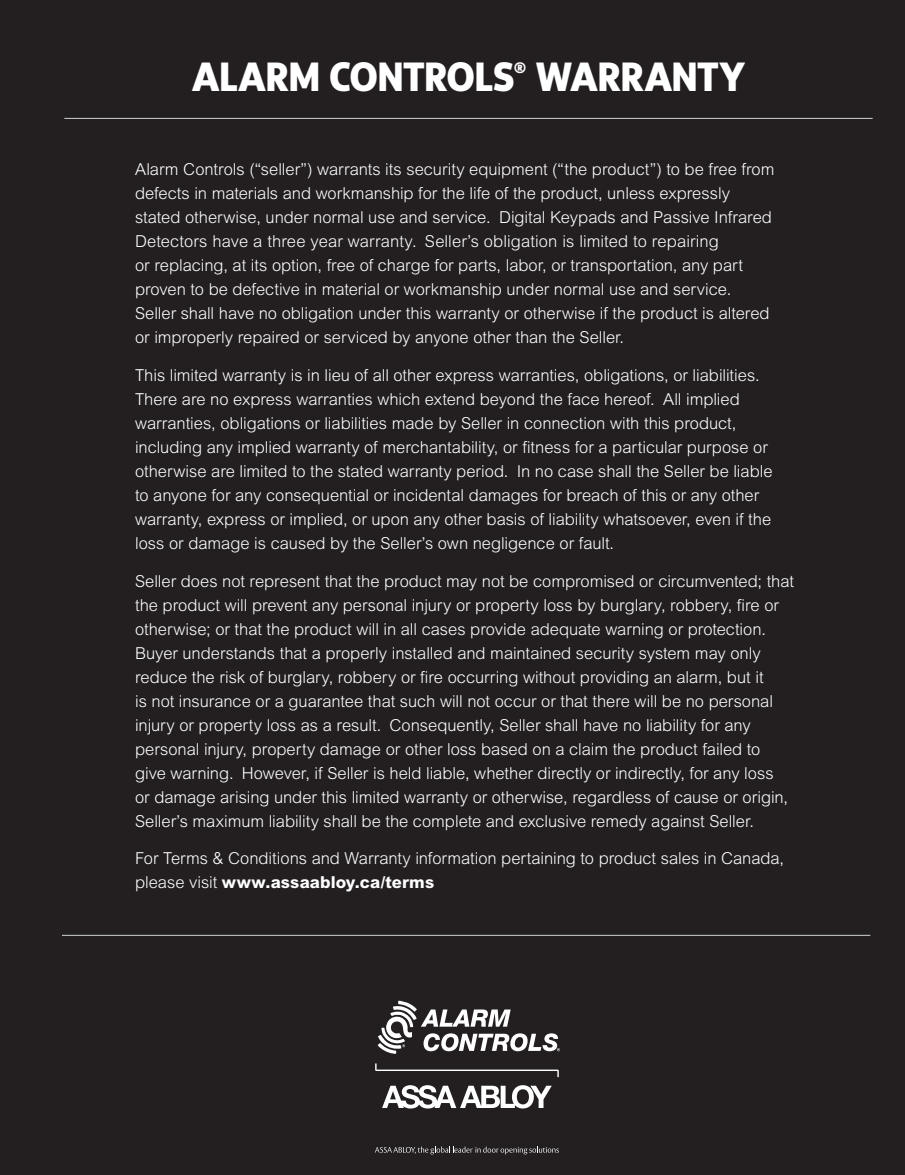
<style>
.page{position:relative;width:905px;height:1175px;background:#fff}
.page>*{position:absolute;margin:0;border:0;box-sizing:border-box;transform-origin:0 0}
.t1{font:800 42px "Sense";letter-spacing:-.01em;color:#fff}
.t2{font:300 16.5px/24px "Arial MT Std";color:#fff}
.t3{font:800 15.75px "Sense";color:#fff}
.s1{font-weight:800}
</style>
<div class="page">
<div style="left:0;top:0;width:904px;height:1174px;background:#231f20"></div>
<hr style="left:62px;top:935px;width:808px;height:1px;background:#d1d3d4">
<hr style="left:64px;top:118px;width:808px;height:1px;background:#d1d3d4">
<svg style="left:375px;top:1146px;width:184px;height:9px"></svg>
<svg style="left:375px;top:1063px;width:184px;height:14px"></svg>
<svg style="left:382px;top:1085px;width:169px;height:23px"></svg>
<svg style="left:377px;top:1000px;width:183px;height:54px"></svg>
<h1 class="t1" style="left:192px;top:52px;width:324px">ALARM CONTROLS</h1>
<p class="t3" style="left:514px;top:58px;width:14px">®</p>
<h1 class="t1" style="left:536px;top:52px;width:211px">WARRANTY</h1>
<p class="t2" style="left:135px;top:159px;width:641px">Alarm Controls (“seller”) warrants its security equipment (“the product”) to be free from defects in materials and workmanship for the life of the product, unless expressly stated otherwise, under normal use and service. Digital Keypads and Passive Infrared Detectors have a three year warranty. Seller’s obligation is limited to repairing<br>or replacing, at its option, free of charge for parts, labor, or transportation, any part proven to be defective in material or workmanship under normal use and service.<br>Seller shall have no obligation under this warranty or otherwise if the product is altered or improperly repaired or serviced by anyone other than the Seller.</p>
<p class="t2" style="left:135px;top:365px;width:639px">This limited warranty is in lieu of all other express warranties, obligations, or liabilities.<br>There are no express warranties which extend beyond the face hereof. All implied warranties, obligations or liabilities made by Seller in connection with this product, including any implied warranty of merchantability, or fitness for a particular purpose or otherwise are limited to the stated warranty period. In no case shall the Seller be liable to anyone for any consequential or incidental damages for breach of this or any other warranty, express or implied, or upon any other basis of liability whatsoever, even if the loss or damage is caused by the Seller’s own negligence or fault.</p>
<p class="t2" style="left:135px;top:570px;width:660px">Seller does not represent that the product may not be compromised or circumvented; that the product will prevent any personal injury or property loss by burglary, robbery, fire or otherwise; or that the product will in all cases provide adequate warning or protection.<br>Buyer understands that a properly installed and maintained security system may only reduce the risk of burglary, robbery or fire occurring without providing an alarm, but it<br>is not insurance or a guarantee that such will not occur or that there will be no personal injury or property loss as a result. Consequently, Seller shall have no liability for any personal injury, property damage or other loss based on a claim the product failed to give warning. However, if Seller is held liable, whether directly or indirectly, for any loss<br>or damage arising under this limited warranty or otherwise, regardless of cause or origin, Seller’s maximum liability shall be the complete and exclusive remedy against Seller.</p>
<p class="t2" style="left:135px;top:848px;width:650px">For Terms &amp; Conditions and Warranty information pertaining to product sales in Canada, please visit <span class="s1">www.assaabloy.ca/terms</span></p>
</div>
